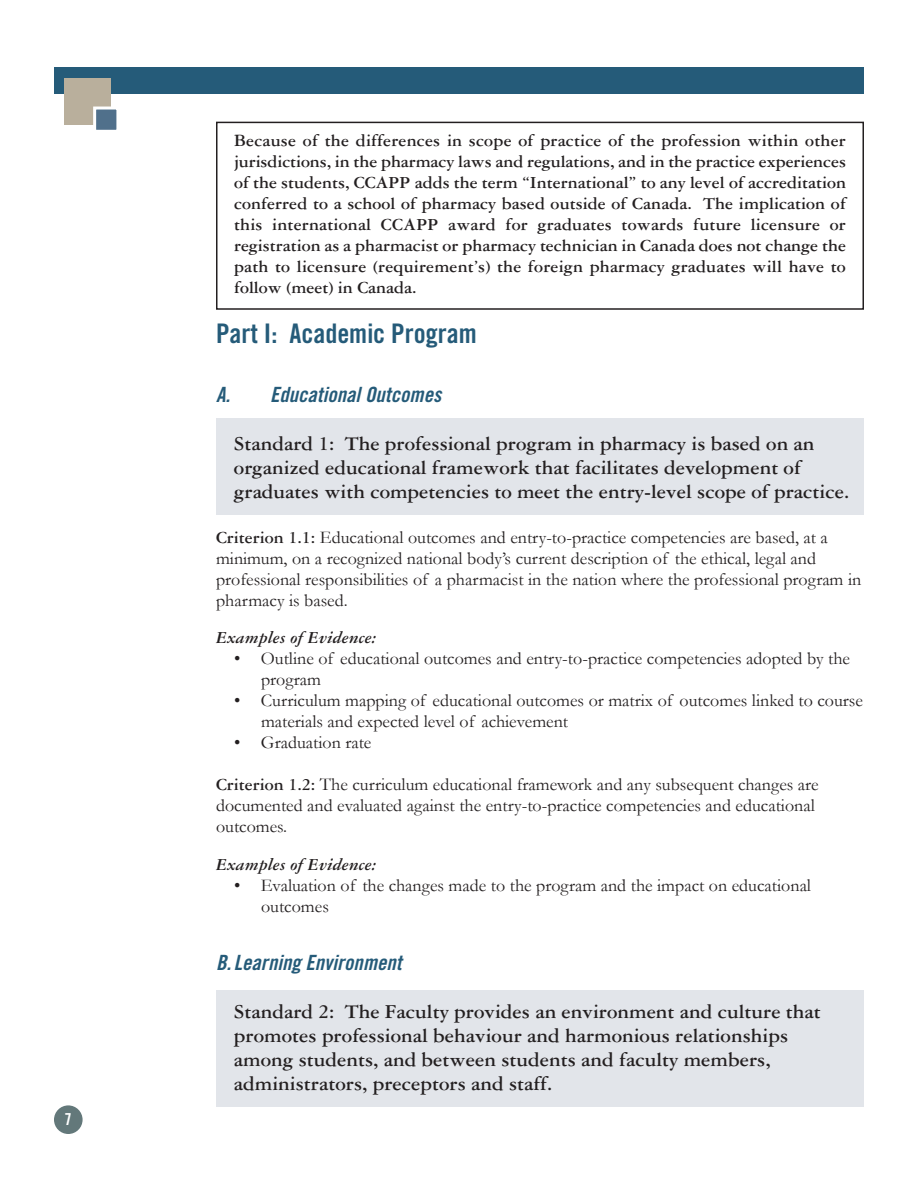
<style>
.page{position:relative;width:918px;height:1188px;background:#fff}
.page>*{position:absolute;margin:0;border:0;box-sizing:border-box;transform-origin:0 0}
.t1{font:27px "Trade Gothic Bold Cond Twenty";color:#255b79}
.t2{font:700 21px/24px "Garamond Three";color:#231f20}
.t3{font:21px "Trade Gothic Bold Cond Twenty Obl";letter-spacing:.005em;color:#255b79}
.t4{font:18px/21px "Garamond";color:#231f20}
.t5{font:700 18px/21px "Garamond Three";letter-spacing:.01em;color:#231f20;text-align:justify}
.t6{font:italic 700 18px "Garamond Three";color:#231f20}
.t7{font:16.5px "Trade Gothic Bold Cond Twenty";color:#fff}
.s1{font-family:"Garamond Three";font-weight:700}
</style>
<div class="page">
<div style="left:216px;top:122px;width:648px;height:188px;border:2px solid #231f20"></div>
<div style="left:216px;top:418px;width:648px;height:97px;background:#e2e5ea"></div>
<div style="left:216px;top:990px;width:648px;height:116px;background:#e2e5ea"></div>
<div style="left:54px;top:68px;width:810px;height:26px;background:#255b79"></div>
<div style="left:54px;top:1105px;width:29px;height:29px;background:#63787a;border-radius:50%"></div>
<div style="left:64px;top:78px;width:47px;height:47px;background:#b9af9c"></div>
<div style="left:96px;top:110px;width:20px;height:20px;background:#50708b"></div>
<div style="left:93px;top:107px;width:26px;height:26px;border:3px solid #fff"></div>
<p class="t7" style="left:65px;top:1113px;width:9px">7</p>
<p class="t5" style="left:234px;top:132px;width:613px">Because of the differences in scope of practice of the profession within other jurisdictions, in the pharmacy laws and regulations, and in the practice experiences of the students, CCAPP adds the term “International” to any level of accreditation conferred to a school of pharmacy based outside of Canada. The implication of this international CCAPP award for graduates towards future licensure or registration as a pharmacist or pharmacy technician in Canada does not change the path to licensure (requirement’s) the foreign pharmacy graduates will have to follow (meet) in Canada.</p>
<h1 class="t1" style="left:216px;top:324px;width:262px">Part I: Academic Program</h1>
<p class="t3" style="left:216px;top:387px;width:227px">A. Educational Outcomes</p>
<p class="t2" style="left:234px;top:434px;width:617px">Standard 1: The professional program in pharmacy is based on an organized educational framework that facilitates development of graduates with competencies to meet the entry-level scope of practice.</p>
<p class="t4" style="left:216px;top:527px;width:647px"><span class="s1">Criterion 1.1:</span> Educational outcomes and entry-to-practice competencies are based, at a minimum, on a recognized national body’s current description of the ethical, legal and professional responsibilities of a pharmacist in the nation where the professional program in pharmacy is based.</p>
<p class="t6" style="left:216px;top:632px;width:162px">Examples of Evidence:</p>
<p class="t4" style="left:261px;top:649px;width:590px;text-indent:-27px">• Outline of educational outcomes and entry-to-practice competencies adopted by the program</p>
<p class="t4" style="left:261px;top:691px;width:604px;text-indent:-27px">• Curriculum mapping of educational outcomes or matrix of outcomes linked to course materials and expected level of achievement</p>
<p class="t4" style="left:234px;top:733px;width:139px">• Graduation rate</p>
<p class="t4" style="left:216px;top:775px;width:604px"><span class="s1">Criterion 1.2:</span> The curriculum educational framework and any subsequent changes are documented and evaluated against the entry-to-practice competencies and educational outcomes.</p>
<p class="t6" style="left:216px;top:858px;width:162px">Examples of Evidence:</p>
<p class="t4" style="left:261px;top:875px;width:552px;text-indent:-27px">• Evaluation of the changes made to the program and the impact on educational outcomes</p>
<p class="t3" style="left:216px;top:955px;width:187px">B.Learning Environment</p>
<p class="t2" style="left:234px;top:1002px;width:588px">Standard 2: The Faculty provides an environment and culture that promotes professional behaviour and harmonious relationships among students, and between students and faculty members, administrators, preceptors and staff.</p>
</div>
